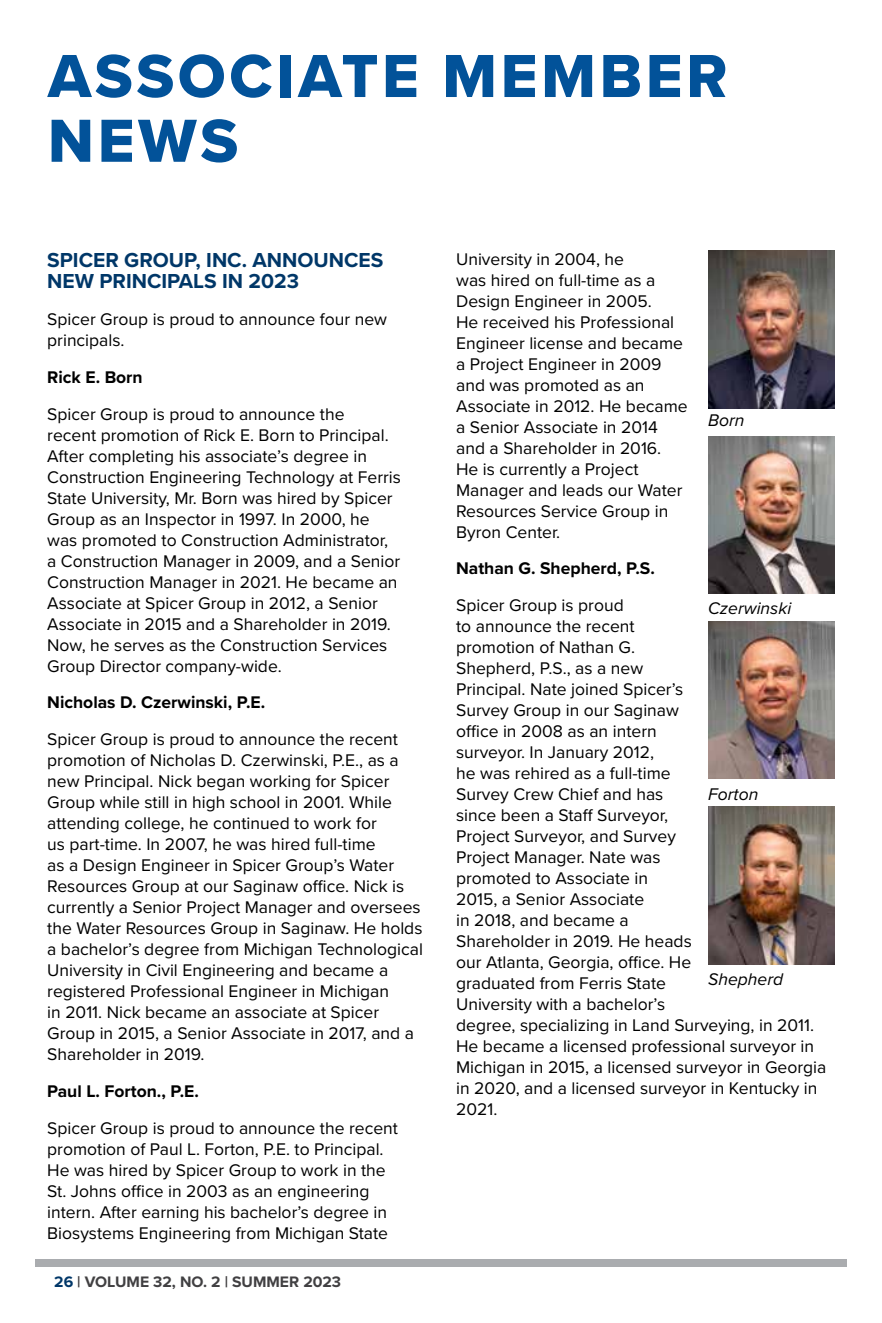
<style>
.page{position:relative;width:882px;height:1323px;background:#fff}
.page>*{position:absolute;margin:0;border:0;box-sizing:border-box;transform-origin:0 0}
.t1{font:63px/64.8px "Proxima Nova Extrabld";letter-spacing:.06em;color:#025299}
.t2{font:700 21px/21px "Proxima Nova";color:#003768}
.t3{font:17.5px/21px "Proxima Nova";color:#000}
.t4{font:700 17.5px "Proxima Nova";color:#000}
.t5{font:italic 17.5px "Proxima Nova";color:#000}
.t6{font:700 15.75px "Proxima Nova";color:#414042}
.s1{color:#003768}
</style>
<div class="page">
<div style="left:35px;top:1259px;width:812px;height:7px;background:#aaacaf"></div>
<img style="left:708px;top:251px;width:126px;height:157px">
<img style="left:708px;top:436px;width:126px;height:158px">
<img style="left:708px;top:621px;width:126px;height:158px">
<img style="left:708px;top:807px;width:126px;height:157px">
<h1 class="t1" style="left:48px;top:43px;width:681px">ASSOCIATE MEMBER<br>NEWS</h1>
<p class="t2" style="left:47px;top:249px;width:338px">SPICER GROUP, INC. ANNOUNCES<br>NEW PRINCIPALS IN 2023</p>
<p class="t3" style="left:47px;top:308px;width:341px">Spicer Group is proud to announce four new principals.</p>
<p class="t4" style="left:47px;top:364px;width:97px">Rick E. Born</p>
<p class="t3" style="left:47px;top:402px;width:355px">Spicer Group is proud to announce the<br>recent promotion of Rick E. Born to Principal.<br>After completing his associate’s degree in Construction Engineering Technology at Ferris State University, Mr. Born was hired by Spicer Group as an Inspector in 1997. In 2000, he was promoted to Construction Administrator, a Construction Manager in 2009, and a Senior Construction Manager in 2021. He became an Associate at Spicer Group in 2012, a Senior Associate in 2015 and a Shareholder in 2019.<br>Now, he serves as the Construction Services Group Director company-wide.</p>
<p class="t4" style="left:47px;top:689px;width:220px">Nicholas D. Czerwinski, P.E.</p>
<p class="t3" style="left:47px;top:728px;width:377px">Spicer Group is proud to announce the recent promotion of Nicholas D. Czerwinski, P.E., as a new Principal. Nick began working for Spicer Group while still in high school in 2001. While attending college, he continued to work for<br>us part-time. In 2007, he was hired full-time<br>as a Design Engineer in Spicer Group’s Water Resources Group at our Saginaw office. Nick is currently a Senior Project Manager and oversees the Water Resources Group in Saginaw. He holds a bachelor’s degree from Michigan Technological University in Civil Engineering and became a registered Professional Engineer in Michigan<br>in 2011. Nick became an associate at Spicer Group in 2015, a Senior Associate in 2017, and a Shareholder in 2019.</p>
<p class="t4" style="left:47px;top:1078px;width:153px">Paul L. Forton., P.E.</p>
<p class="t3" style="left:47px;top:1116px;width:352px">Spicer Group is proud to announce the recent promotion of Paul L. Forton, P.E. to Principal.<br>He was hired by Spicer Group to work in the St. Johns office in 2003 as an engineering intern. After earning his bachelor’s degree in Biosystems Engineering from Michigan State</p>
<p class="t6" style="left:54px;top:1270px;width:288px"><span class="s1">26</span> | VOLUME 32, NO. 2 | SUMMER 2023</p>
<p class="t3" style="left:456px;top:247px;width:233px">University in 2004, he<br>was hired on full-time as a<br>Design Engineer in 2005.<br>He received his Professional<br>Engineer license and became a Project Engineer in 2009 and was promoted as an<br>Associate in 2012. He became a Senior Associate in 2014 and a Shareholder in 2016.<br>He is currently a Project<br>Manager and leads our Water<br>Resources Service Group in<br>Byron Center.</p>
<p class="t4" style="left:456px;top:555px;width:200px">Nathan G. Shepherd, P.S.</p>
<p class="t3" style="left:456px;top:594px;width:372px">Spicer Group is proud<br>to announce the recent<br>promotion of Nathan G.<br>Shepherd, P.S., as a new<br>Principal. Nate joined Spicer’s<br>Survey Group in our Saginaw<br>office in 2008 as an intern<br>surveyor. In January 2012,<br>he was rehired as a full-time<br>Survey Crew Chief and has<br>since been a Staff Surveyor,<br>Project Surveyor, and Survey<br>Project Manager. Nate was<br>promoted to Associate in<br>2015, a Senior Associate<br>in 2018, and became a<br>Shareholder in 2019. He heads<br>our Atlanta, Georgia, office. He<br>graduated from Ferris State<br>University with a bachelor’s<br>degree, specializing in Land Surveying, in 2011.<br>He became a licensed professional surveyor in<br>Michigan in 2015, a licensed surveyor in Georgia in 2020, and a licensed surveyor in Kentucky in<br>2021.</p>
<p class="t5" style="left:708px;top:407px;width:38px">Born</p>
<p class="t5" style="left:708px;top:596px;width:85px">Czerwinski</p>
<p class="t5" style="left:708px;top:781px;width:52px">Forton</p>
<p class="t5" style="left:708px;top:966px;width:77px">Shepherd</p>
</div>
